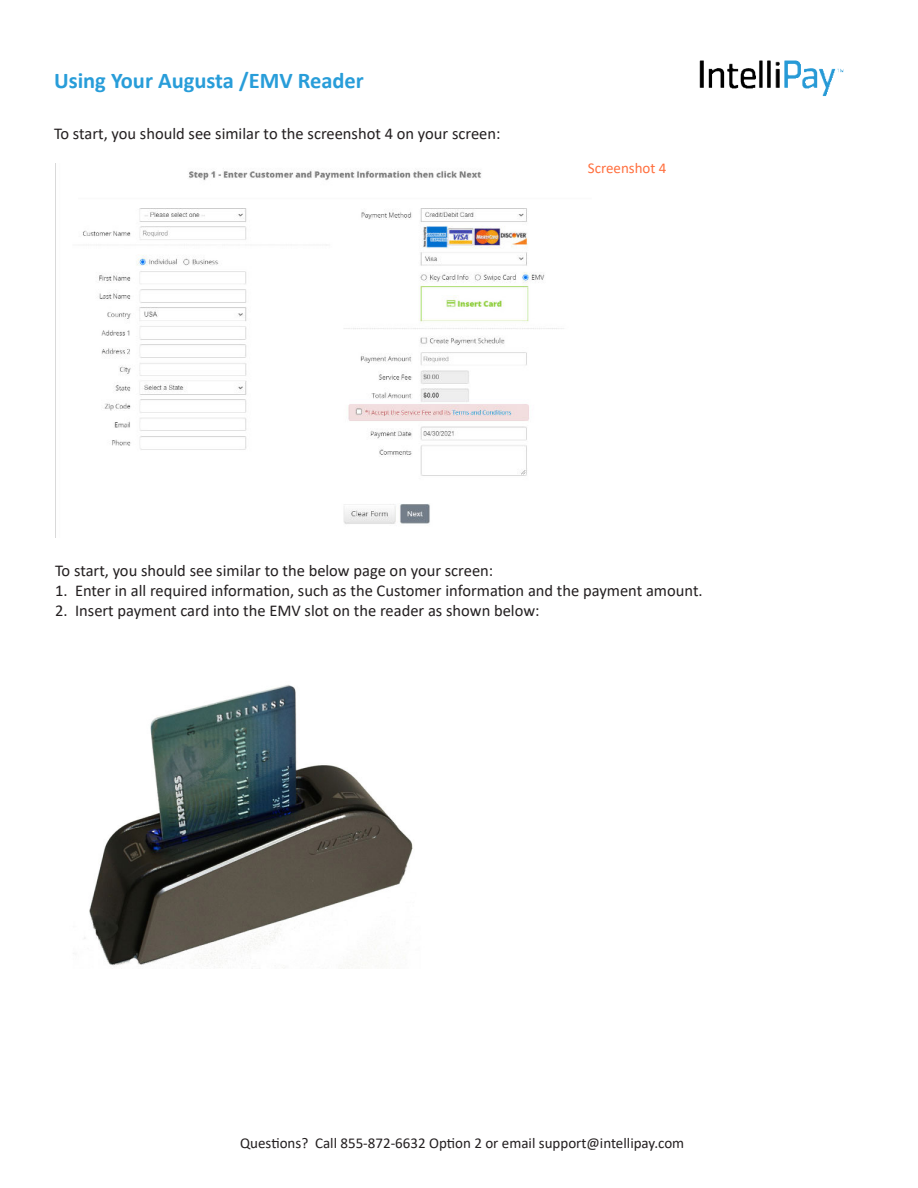
<style>
.page{position:relative;width:918px;height:1188px;background:#fff}
.page>*{position:absolute;margin:0;border:0;box-sizing:border-box;transform-origin:0 0}
.t1{font:700 22.5px "Calibri";color:#289dd9}
.t2{font:16.5px "Calibri";color:#231f20}
.t3{font:15px "Calibri";color:#231f20}
.t4{font:15px "Calibri";color:#ff6f3e}
</style>
<div class="page">
<img style="left:699px;top:60px;width:145px;height:36px">
<img style="left:55px;top:163px;width:509px;height:374px">
<img style="left:84px;top:685px;width:329px;height:284px">
<h1 class="t1" style="left:54px;top:65px;width:311px">Using Your Augusta /EMV Reader</h1>
<p class="t2" style="left:54px;top:122px;width:448px">To start, you should see similar to the screenshot 4 on your screen:</p>
<p class="t4" style="left:588px;top:163px;width:80px">Screenshot 4</p>
<p class="t2" style="left:55px;top:559px;width:440px">To start, you should see similar to the below page on your screen:</p>
<p class="t2" style="left:55px;top:579px;width:649px">1. Enter in all required information, such as the Customer information and the payment amount.</p>
<p class="t2" style="left:55px;top:599px;width:486px">2. Insert payment card into the EMV slot on the reader as shown below:</p>
<p class="t3" style="left:240px;top:1133px;width:446px">Questions? Call 855-872-6632 Option 2 or email support@intellipay.com</p>
</div>
